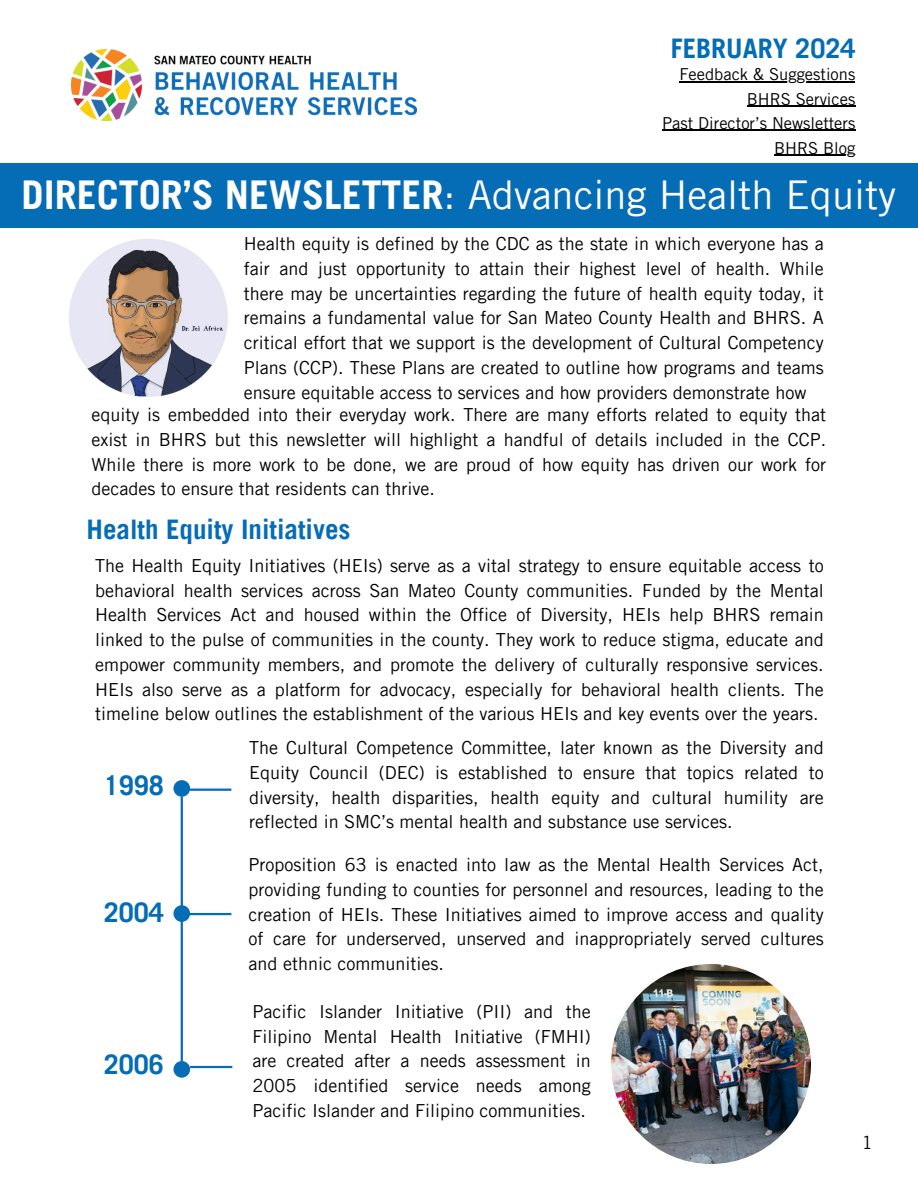
<style>
.page{position:relative;width:918px;height:1188px;background:#fff}
.page>*{position:absolute;margin:0;border:0;box-sizing:border-box;transform-origin:0 0}
.t1{font:39.75px "Trade Gothic LT Pro";color:#fffcfc}
.t2{font:700 27px "Trade Gothic LT Pro";color:#056cb6}
.t3{font:18px/24.8px "Trade Gothic LT Pro";color:#000;text-align:justify}
.t4{font:16.5px "Trade Gothic LT Pro";color:#000}
.s1{font-weight:700}
</style>
<div class="page">
<img style="left:71px;top:50px;width:346px;height:71px">
<div style="left:0;top:164px;width:918px;height:64px;background:#056cb6"></div>
<img style="left:69px;top:239px;width:159px;height:158px">
<hr style="left:189px;top:913px;width:42px;height:2px;background:#056cb6">
<hr style="left:189px;top:789px;width:42px;height:2px;background:#056cb6">
<hr style="left:181px;top:797px;width:2px;height:264px;background:#056cb6">
<div style="left:173px;top:780px;width:17px;height:17px;background:#056cb6;border-radius:50%"></div>
<hr style="left:190px;top:1066px;width:42px;height:2px;background:#056cb6">
<div style="left:173px;top:905px;width:17px;height:17px;background:#056cb6;border-radius:50%"></div>
<div style="left:173px;top:1061px;width:17px;height:17px;background:#056cb6;border-radius:50%"></div>
<img style="left:611px;top:964px;width:200px;height:200px;border-radius:50%">
<hr style="left:747px;top:106px;width:108px;height:1px;background:#000">
<hr style="left:774px;top:155px;width:81px;height:1px;background:#000">
<hr style="left:662px;top:130px;width:193px;height:1px;background:#000">
<hr style="left:679px;top:81px;width:176px;height:1px;background:#000">
<p class="t2" style="left:671px;top:38px;width:186px">FEBRUARY 2024</p>
<p class="t4" style="left:747px;top:93px;width:110px">BHRS Services</p>
<h1 class="t4" style="left:774px;top:142px;width:83px">BHRS Blog</h1>
<p class="t4" style="left:679px;top:68px;width:177px">Feedback &amp; Suggestions</p>
<p class="t4" style="left:662px;top:117px;width:195px">Past Director’s Newsletters</p>
<p class="t1" style="left:22px;top:180px;width:876px"><span class="s1">DIRECTOR’S NEWSLETTER</span>: Advancing Health Equity</p>
<p class="t3" style="left:244px;top:234px;width:581px">Health equity is defined by the CDC as the state in which everyone has a fair and just opportunity to attain their highest level of health. While there may be uncertainties regarding the future of health equity today, it remains a fundamental value for San Mateo County Health and BHRS. A critical effort that we support is the development of Cultural Competency Plans (CCP). These Plans are created to outline how programs and teams ensure equitable access to services and how providers demonstrate how</p>
<p class="t3" style="left:91px;top:405px;width:736px">equity is embedded into their everyday work. There are many efforts related to equity that exist in BHRS but this newsletter will highlight a handful of details included in the CCP.<br>While there is more work to be done, we are proud of how equity has driven our work for decades to ensure that residents can thrive.</p>
<h3 class="t2" style="left:87px;top:520px;width:266px">Health Equity Initiatives</h3>
<p class="t3" style="left:95px;top:556px;width:730px">The Health Equity Initiatives (HEIs) serve as a vital strategy to ensure equitable access to behavioral health services across San Mateo County communities. Funded by the Mental Health Services Act and housed within the Office of Diversity, HEIs help BHRS remain linked to the pulse of communities in the county. They work to reduce stigma, educate and empower community members, and promote the delivery of culturally responsive services.<br>HEIs also serve as a platform for advocacy, especially for behavioral health clients. The timeline below outlines the establishment of the various HEIs and key events over the years.</p>
<p class="t2" style="left:104px;top:775px;width:62px">1998</p>
<h2 class="t2" style="left:104px;top:903px;width:62px">2004</h2>
<p class="t2" style="left:104px;top:1055px;width:62px">2006</p>
<h3 class="t3" style="left:249px;top:738px;width:576px">The Cultural Competence Committee, later known as the Diversity and Equity Council (DEC) is established to ensure that topics related to diversity, health disparities, health equity and cultural humility are reflected in SMC’s mental health and substance use services.</h3>
<h3 class="t3" style="left:249px;top:855px;width:577px">Proposition 63 is enacted into law as the Mental Health Services Act, providing funding to counties for personnel and resources, leading to the creation of HEIs. These Initiatives aimed to improve access and quality of care for underserved, unserved and inappropriately served cultures and ethnic communities.</h3>
<p class="t3" style="left:253px;top:1001px;width:340px">Pacific Islander Initiative (PII) and the Filipino Mental Health Initiative (FMHI) are created after a needs assessment in 2005 identified service needs among Pacific Islander and Filipino communities.</p>
<h3 class="t3" style="left:862px;top:1133px;width:12px">1</h3>
</div>
